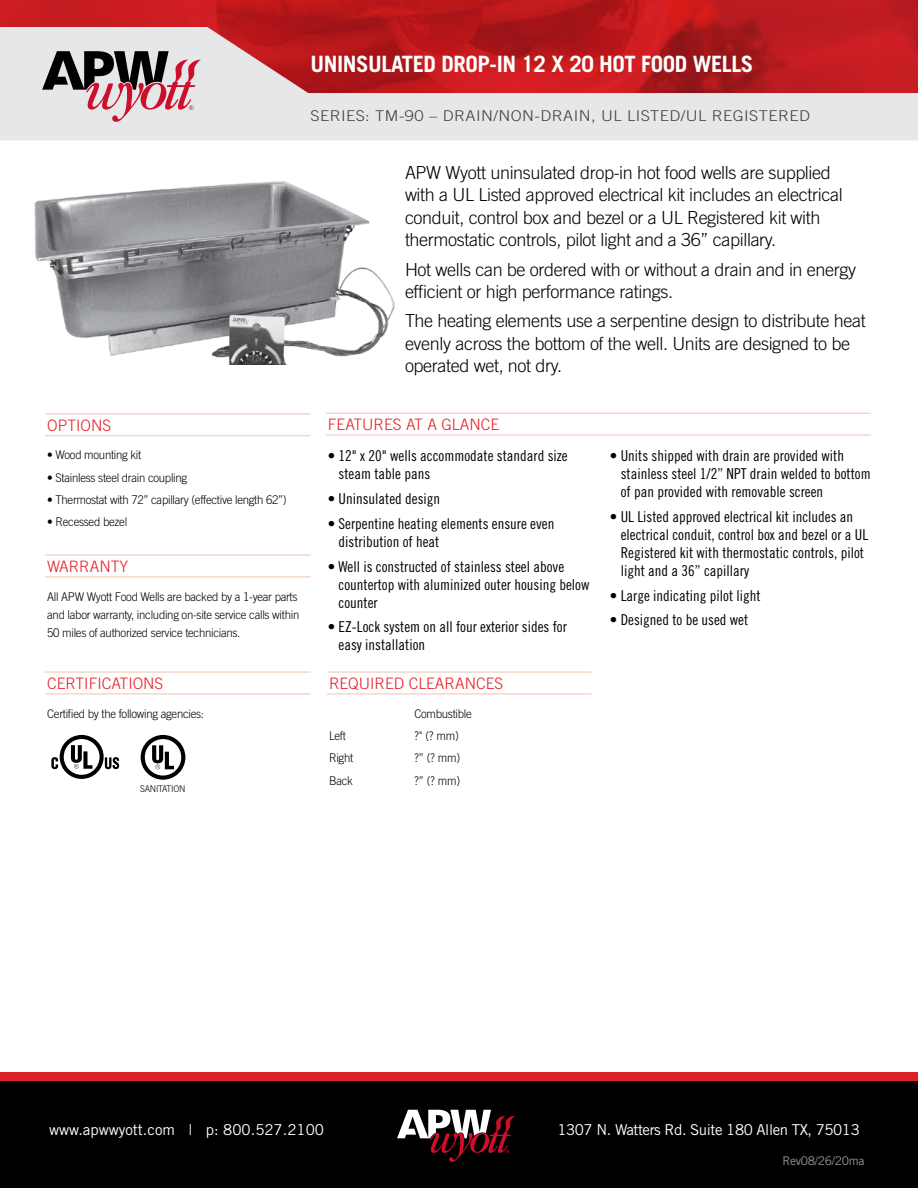
<style>
.page{position:relative;width:918px;height:1188px;background:#fff}
.page>*{position:absolute;margin:0;border:0;box-sizing:border-box;transform-origin:0 0}
.t1{font:700 22.5px "Trade Gothic";letter-spacing:-.02em;color:#fff}
.t2{font:300 18px/22.5px "Trade Gothic";letter-spacing:-.02em;color:#000}
.t3{font:300 15.75px "Trade Gothic";color:#e41f26}
.t4{font:15px/18px "Trade Gothic Cond Eighteen";color:#000}
.t5{font:15px "Trade Gothic";letter-spacing:-.03em;color:#fff}
.t6{font:15px "Trade Gothic";color:#fff}
.t7{font:300 14.85px "Trade Gothic";letter-spacing:.025em;color:#414042;scale:1.11 1}
.t8{font:300 12px/18px "Trade Gothic";letter-spacing:-.025em;color:#000;scale:.95 1}
.t9{font:12px "Trade Gothic";letter-spacing:-.03em;color:#939598}
.t10{font:300 9.3px "Trade Gothic";letter-spacing:-.025em;color:#000;scale:.95 1}
</style>
<div class="page">
<img style="left:34px;top:181px;width:361px;height:183px">
<hr style="left:326px;top:413px;width:545px;height:1px;background:#f6d0c1">
<hr style="left:326px;top:434px;width:545px;height:2px;background:#f6d0c1">
<div style="left:0;top:1072px;width:918px;height:76px;background:#da2128"></div>
<div style="left:0;top:1082px;width:918px;height:106px;background:#000"></div>
<svg style="left:397px;top:1110px;width:118px;height:52px"></svg>
<hr style="left:45px;top:554px;width:266px;height:2px;background:#f6d0c1">
<hr style="left:45px;top:576px;width:266px;height:2px;background:#f6d0c1">
<hr style="left:45px;top:413px;width:266px;height:1px;background:#f6d0c1">
<hr style="left:45px;top:435px;width:266px;height:1px;background:#f6d0c1">
<img style="left:0;top:0;width:918px;height:27px">
<svg style="left:0;top:27px;width:918px;height:113px;background:#d08689"></svg>
<svg style="left:42px;top:51px;width:159px;height:71px;background:#ac9398"></svg>
<hr style="left:45px;top:671px;width:266px;height:2px;background:#f6d0c1">
<hr style="left:45px;top:693px;width:266px;height:2px;background:#f6d0c1">
<svg style="left:51px;top:735px;width:68px;height:44px"></svg>
<svg style="left:141px;top:735px;width:44px;height:45px"></svg>
<hr style="left:327px;top:671px;width:264px;height:2px;background:#f6d0c1">
<hr style="left:327px;top:693px;width:264px;height:2px;background:#f6d0c1">
<h1 class="t1" style="left:310px;top:50px;width:444px">UNINSULATED DROP-IN 12 X 20 HOT FOOD WELLS</h1>
<p class="t7" style="left:310px;top:107px;width:452px">SERIES: TM-90 – DRAIN/NON-DRAIN, UL LISTED/UL REGISTERED</p>
<p class="t3" style="left:47px;top:416px;width:65px">OPTIONS</p>
<p class="t8" style="left:47px;top:446px;width:101px">• Wood mounting kit</p>
<p class="t8" style="left:47px;top:468px;width:149px">• Stainless steel drain coupling</p>
<p class="t8" style="left:47px;top:491px;width:254px">• Thermostat with 72” capillary (effective length 62”)</p>
<p class="t8" style="left:47px;top:513px;width:86px">• Recessed bezel</p>
<p class="t3" style="left:47px;top:557px;width:83px">WARRANTY</p>
<p class="t8" style="left:47px;top:587px;width:267px">All APW Wyott Food Wells are backed by a 1-year parts and labor warranty, including on-site service calls within<br>50 miles of authorized service technicians.</p>
<p class="t3" style="left:47px;top:674px;width:118px">CERTIFICATIONS</p>
<p class="t8" style="left:47px;top:704px;width:167px">Certified by the following agencies:</p>
<p class="t10" style="left:140px;top:783px;width:49px">SANITATION</p>
<p class="t2" style="left:405px;top:161px;width:439px">APW Wyott uninsulated drop-in hot food wells are supplied with a UL Listed approved electrical kit includes an electrical conduit, control box and bezel or a UL Registered kit with thermostatic controls, pilot light and a 36” capillary.</p>
<p class="t2" style="left:405px;top:258px;width:453px">Hot wells can be ordered with or without a drain and in energy efficient or high performance ratings.</p>
<p class="t2" style="left:405px;top:310px;width:462px">The heating elements use a serpentine design to distribute heat evenly across the bottom of the well. Units are designed to be operated wet, not dry.</p>
<p class="t3" style="left:328px;top:415px;width:173px">FEATURES AT A GLANCE</p>
<p class="t4" style="left:339px;top:447px;width:231px;text-indent:-11px">• 12" x 20" wells accommodate standard size steam table pans</p>
<p class="t4" style="left:328px;top:490px;width:114px">• Uninsulated design</p>
<p class="t4" style="left:339px;top:514px;width:217px;text-indent:-11px">• Serpentine heating elements ensure even distribution of heat</p>
<p class="t4" style="left:339px;top:557px;width:252px;text-indent:-11px">• Well is constructed of stainless steel above countertop with aluminized outer housing below counter</p>
<p class="t4" style="left:339px;top:618px;width:230px;text-indent:-11px">• EZ-Lock system on all four exterior sides for easy installation</p>
<p class="t3" style="left:329px;top:674px;width:176px">REQUIRED CLEARANCES</p>
<p class="t8" style="left:415px;top:704px;width:62px">Combustible</p>
<p class="t8" style="left:329px;top:727px;width:19px">Left</p>
<p class="t8" style="left:415px;top:727px;width:48px">?" (? mm)</p>
<p class="t8" style="left:329px;top:749px;width:27px">Right</p>
<p class="t8" style="left:415px;top:749px;width:50px">?” (? mm)</p>
<p class="t8" style="left:329px;top:771px;width:27px">Back</p>
<p class="t8" style="left:415px;top:771px;width:50px">?” (? mm)</p>
<p class="t4" style="left:621px;top:447px;width:251px;text-indent:-11px">• Units shipped with drain are provided with stainless steel 1/2” NPT drain welded to bottom of pan provided with removable screen</p>
<p class="t4" style="left:621px;top:507px;width:249px;text-indent:-11px">• UL Listed approved electrical kit includes an electrical conduit, control box and bezel or a UL Registered kit with thermostatic controls, pilot light and a 36” capillary</p>
<p class="t4" style="left:610px;top:586px;width:152px">• Large indicating pilot light</p>
<p class="t4" style="left:610px;top:611px;width:140px">• Designed to be used wet</p>
<p class="t6" style="left:49px;top:1120px;width:276px">www.apwwyott.com | p: 800.527.2100</p>
<p class="t5" style="left:557px;top:1120px;width:304px">1307 N. Watters Rd. Suite 180 Allen TX, 75013</p>
<p class="t9" style="left:783px;top:1153px;width:83px">Rev08/26/20ma</p>
</div>
